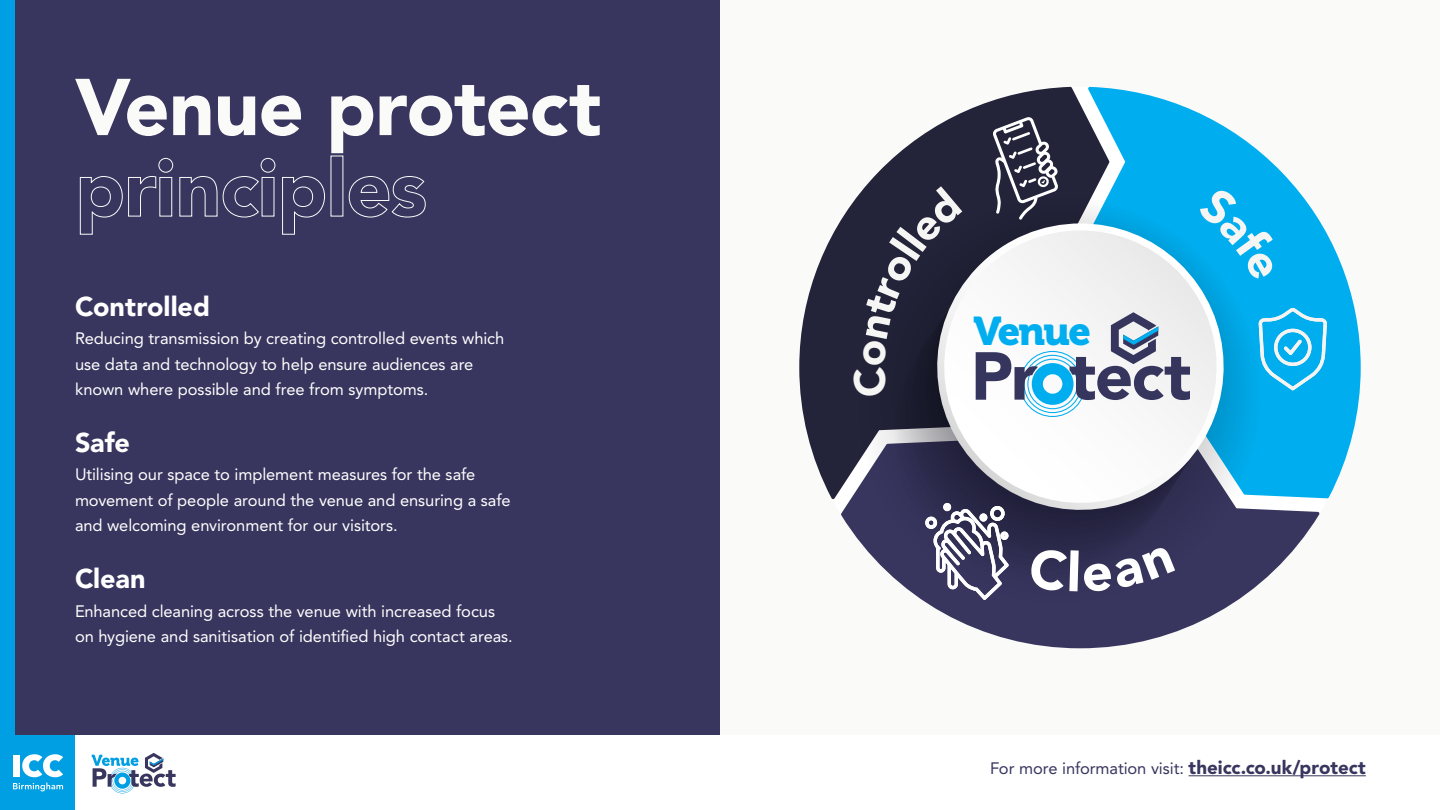
<style>
.page{position:relative;width:1440px;height:810px;background:#fff}
.page>*{position:absolute;margin:0;border:0;box-sizing:border-box;transform-origin:0 0}
.t1{font:900 79.5px/81px "Avenir LT Pro";letter-spacing:-.015em;color:#fafaf9}
.t2{font:39.83px "Museo 900";letter-spacing:-.045em;color:#00aeef}
.t3{font:900 27px "Avenir LT Pro";letter-spacing:-.005em;color:#fff}
.t4{font:16.5px/25.5px "Avenir LT Pro";letter-spacing:-.005em;color:#fff}
.t5{font:16.5px "Avenir LT Pro";letter-spacing:-.005em;color:#38355e}
.s1{font-weight:900;font-size:18.75px}
</style>
<div class="page">
<div style="left:0;top:0;width:1440px;height:735px;background:#fafaf9"></div>
<div style="left:0;top:0;width:720px;height:735px;background:#38355e"></div>
<div style="left:0;top:0;width:15px;height:735px;background:#009fe3"></div>
<div style="left:0;top:735px;width:75px;height:75px;background:#009fe3;border-radius:3px"></div>
<div style="left:13px;top:755px;width:7px;height:22px;background:#fff"></div>
<svg style="left:22px;top:754px;width:41px;height:23px"></svg>
<svg style="left:13px;top:783px;width:50px;height:8px"></svg>
<svg style="left:92px;top:753px;width:84px;height:40px"></svg>
<hr style="left:1189px;top:775px;width:177px;height:1px;background:#38355e">
<svg style="left:1109px;top:88px;width:252px;height:410px;fill:#00aeef"></svg>
<svg style="left:841px;top:439px;width:478px;height:209px"></svg>
<svg style="left:799px;top:87px;width:310px;height:412px"></svg>
<svg style="left:849px;top:189px;width:422px;height:423px;background:#446488"></svg>
<svg style="left:922px;top:223px;width:317px;height:302px;background:#306a90"></svg>
<svg style="left:930px;top:230px;width:301px;height:287px"></svg>
<svg style="left:976px;top:312px;width:214px;height:105px"></svg>
<svg style="left:925px;top:500px;width:85px;height:101px"></svg>
<svg style="left:1258px;top:307px;width:69px;height:84px"></svg>
<svg style="left:992px;top:116px;width:67px;height:104px"></svg>
<div style="left:1197px;top:186px;width:79px;height:96px;background:#00aeef"></div>
<svg style="left:1029px;top:545px;width:146px;height:47px;background:#333157"></svg>
<svg style="left:853px;top:186px;width:110px;height:210px;background:#343548"></svg>
<h1 class="t1" style="left:75px;top:67px;width:528px">Venue protect principles</h1>
<h3 class="t3" style="left:75px;top:290px;width:137px">Controlled</h3>
<p class="t4" style="left:75px;top:325px;width:431px">Reducing transmission by creating controlled events which use data and technology to help ensure audiences are known where possible and free from symptoms.</p>
<h3 class="t3" style="left:75px;top:426px;width:57px">Safe</h3>
<p class="t4" style="left:75px;top:462px;width:437px">Utilising our space to implement measures for the safe movement of people around the venue and ensuring a safe and welcoming environment for our visitors.</p>
<h3 class="t3" style="left:75px;top:562px;width:72px">Clean</h3>
<p class="t4" style="left:75px;top:598px;width:439px">Enhanced cleaning across the venue with increased focus on hygiene and sanitisation of identified high contact areas.</p>
<h2 class="t2" style="left:973px;top:309px;width:119px">Venue</h2>
<p class="t5" style="left:990px;top:758px;width:377px">For more information visit: <span class="s1">theicc.co.uk/protect</span></p>
</div>
